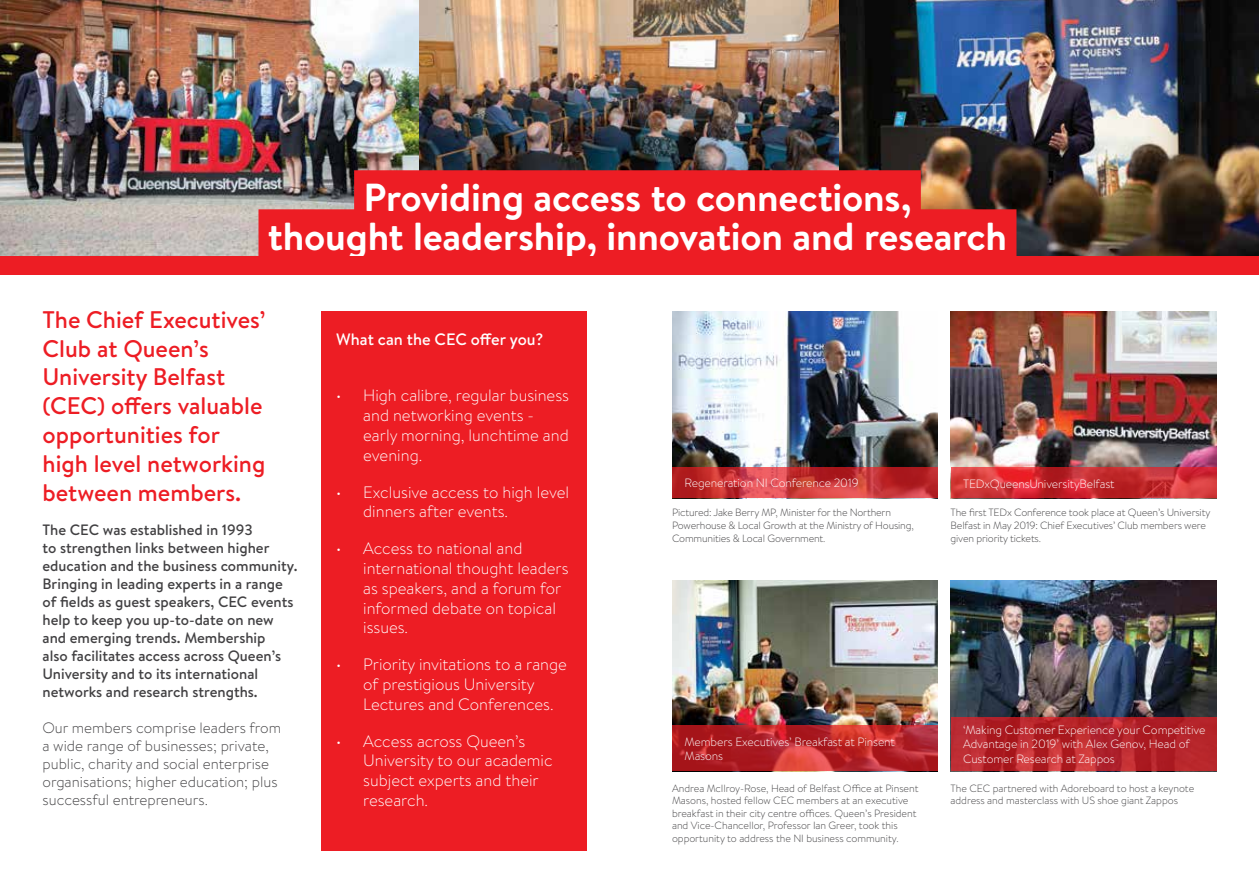
<style>
.page{position:relative;width:1259px;height:893px;background:#fff}
.page>*{position:absolute;margin:0;border:0;box-sizing:border-box;transform-origin:0 0}
.t1{font:700 39px/39px "Brandon Text";letter-spacing:-.005em;color:#fff;text-align:center}
.t2{font:500 24px/28.8px "Brandon Text";color:#ed1d24}
.t3{font:300 16.5px/19.8px "Brandon Text";color:#fff}
.t4{font:500 16.5px "Brandon Text";color:#fff}
.t5{font:500 15px/18px "Brandon Text";color:#414042}
.t6{font:300 15px/18px "Brandon Text";color:#414042}
.t7{font:300 12px/14.4px "Brandon Text";letter-spacing:-.01em;color:#fff}
.t8{font:300 10.5px/12.6px "Brandon Text";letter-spacing:-.015em;color:#414042}
</style>
<div class="page">
<div style="left:321px;top:311px;width:266px;height:539px;background:#ed1d24"></div>
<img style="left:0;top:0;width:420px;height:257px">
<img style="left:420px;top:0;width:419px;height:170px">
<img style="left:839px;top:0;width:420px;height:257px">
<div style="left:354px;top:170px;width:567px;height:52px;background:#ed1d24"></div>
<div style="left:258px;top:209px;width:758px;height:52px;background:#ed1d24"></div>
<img style="left:950px;top:311px;width:266px;height:157px">
<img style="left:950px;top:581px;width:266px;height:137px">
<img style="left:672px;top:311px;width:266px;height:157px">
<img style="left:672px;top:581px;width:266px;height:144px">
<div style="left:0;top:257px;width:1259px;height:18px;background:#ed1d24"></div>
<svg style="left:672px;top:468px;width:266px;height:30px;background:#c63537"></svg>
<svg style="left:672px;top:725px;width:266px;height:46px;background:#b7252a"></svg>
<svg style="left:950px;top:468px;width:266px;height:30px;background:#cc2e33"></svg>
<svg style="left:950px;top:718px;width:266px;height:53px;background:#b5242a"></svg>
<h1 class="t1" style="left:268px;top:177px;width:741px">Providing access to connections,<br>thought leadership, innovation and research</h1>
<h2 class="t2" style="left:43px;top:305px;width:225px">The Chief Executives’<br>Club at Queen’s<br>University Belfast (CEC) offers valuable opportunities for high level networking between members.</h2>
<p class="t5" style="left:43px;top:520px;width:256px">The CEC was established in 1993<br>to strengthen links between higher education and the business community.<br>Bringing in leading experts in a range of fields as guest speakers, CEC events help to keep you up-to-date on new and emerging trends. Membership<br>also facilitates access across Queen’s University and to its international networks and research strengths.</p>
<h3 class="t6" style="left:43px;top:718px;width:240px">Our members comprise leaders from a wide range of businesses; private, public, charity and social enterprise organisations; higher education; plus successful entrepreneurs.</h3>
<h3 class="t4" style="left:336px;top:328px;width:209px">What can the CEC offer you?</h3>
<h3 class="t3" style="left:363px;top:385px;width:207px;text-indent:-27px">• High calibre, regular business and networking events - early morning, lunchtime and evening.</h3>
<h3 class="t3" style="left:363px;top:481px;width:208px;text-indent:-27px">• Exclusive access to high level dinners after events.</h3>
<h3 class="t3" style="left:363px;top:538px;width:207px;text-indent:-27px">• Access to national and international thought leaders as speakers, and a forum for informed debate on topical issues.</h3>
<h3 class="t3" style="left:363px;top:654px;width:205px;text-indent:-27px">• Priority invitations to a range of prestigious University<br>Lectures and Conferences.</h3>
<h3 class="t3" style="left:363px;top:730px;width:191px;text-indent:-27px">• Access across Queen’s<br>University to our academic subject experts and their research.</h3>
<p class="t7" style="left:684px;top:475px;width:176px">Regeneration NI Conference 2019</p>
<p class="t7" style="left:963px;top:476px;width:153px">TEDxQueensUniversityBelfast</p>
<p class="t8" style="left:672px;top:506px;width:243px">Pictured: Jake Berry MP, Minister for the Northern<br>Powerhouse &amp; Local Growth at the Ministry of Housing,<br>Communities &amp; Local Government.</p>
<p class="t8" style="left:950px;top:506px;width:261px">The first TEDx Conference took place at Queen’s University<br>Belfast in May 2019: Chief Executives’ Club members were given priority tickets.</p>
<p class="t7" style="left:684px;top:734px;width:212px">Members Executives’ Breakfast at Pinsent<br>Masons</p>
<p class="t8" style="left:672px;top:781px;width:248px">Andrea McIlroy-Rose, Head of Belfast Office at Pinsent Masons, hosted fellow CEC members at an executive breakfast in their city centre offices. Queen’s President and Vice-Chancellor, Professor Ian Greer, took this opportunity to address the NI business community.</p>
<p class="t7" style="left:963px;top:722px;width:244px">‘Making Customer Experience your Competitive<br>Advantage in 2019’ with Alex Genov, Head of<br>Customer Research at Zappos</p>
<p class="t8" style="left:950px;top:781px;width:245px">The CEC partnered with Adoreboard to host a keynote address and masterclass with US shoe giant Zappos</p>
</div>
